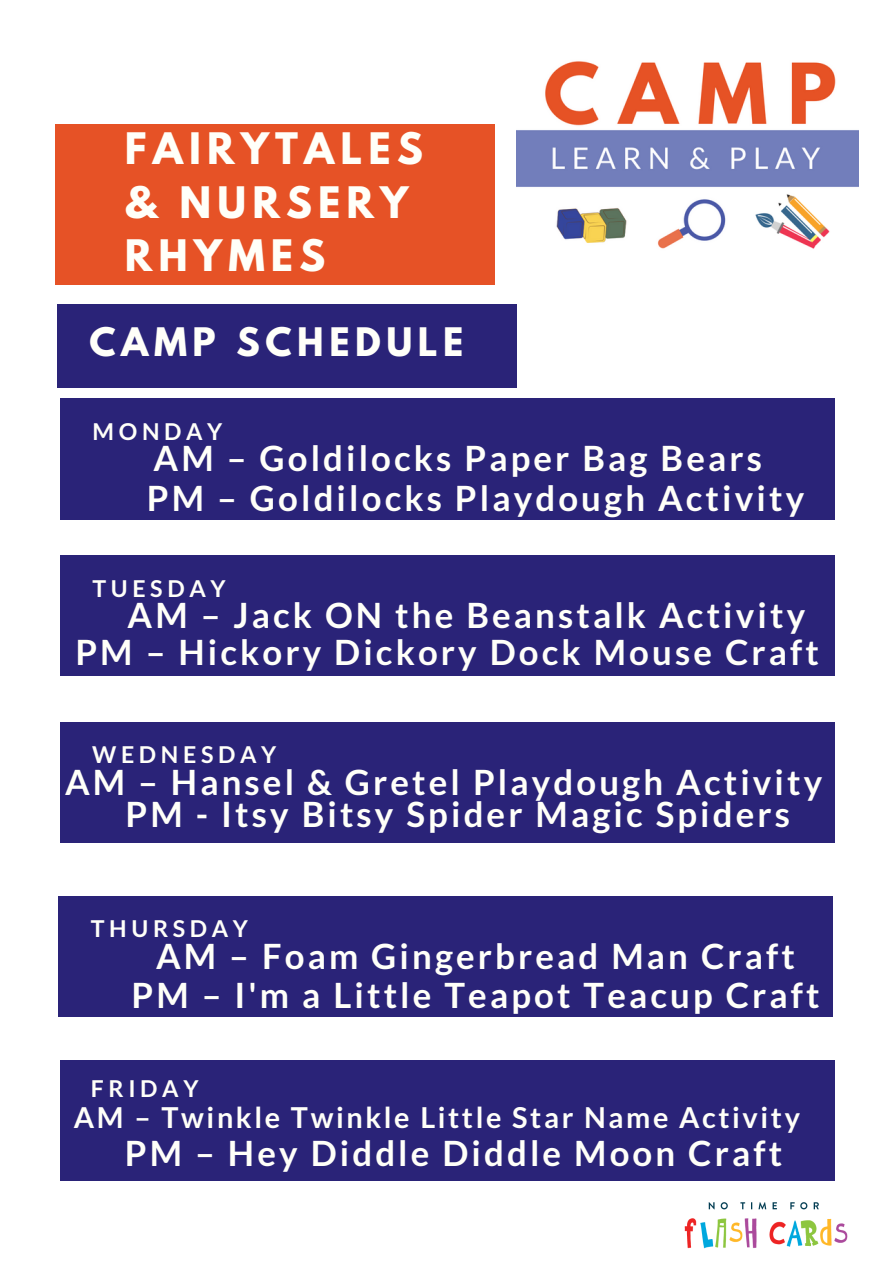
<style>
.page{position:relative;width:894px;height:1264px;background:#fff}
.page>*{position:absolute;margin:0;border:0;box-sizing:border-box;transform-origin:0 0}
.t1{font:700 38.4px/53.2px "League Spartan";letter-spacing:.16em;color:#fffff9}
.t2{font:700 34.8px "Lato";letter-spacing:.09em;color:#fffff9}
.t3{font:700 34.8px "League Spartan";letter-spacing:.16em;color:#fffff9}
.t4{font:700 28.8px "Lato";letter-spacing:.09em;color:#fffff9}
.t5{font:700 23.25px "Lato";letter-spacing:.2em;color:#fffff9}
</style>
<div class="page">
<div style="left:55px;top:124px;width:439px;height:160px;background:#e65226"></div>
<div style="left:57px;top:305px;width:459px;height:82px;background:#2a2378"></div>
<div style="left:61px;top:398px;width:773px;height:121px;background:#2a2378"></div>
<div style="left:60px;top:555px;width:774px;height:121px;background:#2a2378"></div>
<div style="left:60px;top:722px;width:774px;height:120px;background:#2a2378"></div>
<div style="left:59px;top:896px;width:773px;height:120px;background:#2a2378"></div>
<div style="left:60px;top:1060px;width:774px;height:120px;background:#2a2378"></div>
<img style="left:684px;top:1202px;width:164px;height:47px">
<img style="left:516px;top:61px;width:342px;height:188px">
<p class="t1" style="left:125px;top:127px;width:299px">FAIRYTALES &amp; NURSERY<br>RHYMES</p>
<p class="t3" style="left:89px;top:324px;width:375px">CAMP SCHEDULE</p>
<p class="t5" style="left:93px;top:417px;width:131px">MONDAY</p>
<p class="t2" style="left:153px;top:436px;width:609px">AM – Goldilocks Paper Bag Bears</p>
<p class="t2" style="left:147px;top:476px;width:658px">PM – Goldilocks Playdough Activity</p>
<p class="t5" style="left:92px;top:573px;width:135px">TUESDAY</p>
<p class="t2" style="left:127px;top:594px;width:679px">AM – Jack ON the Beanstalk Activity</p>
<p class="t2" style="left:75px;top:630px;width:744px">PM – Hickory Dickory Dock Mouse Craft</p>
<p class="t5" style="left:92px;top:740px;width:186px">WEDNESDAY</p>
<p class="t2" style="left:65px;top:760px;width:758px">AM – Hansel &amp; Gretel Playdough Activity</p>
<p class="t2" style="left:125px;top:792px;width:666px">PM - Itsy Bitsy Spider Magic Spiders</p>
<p class="t5" style="left:91px;top:914px;width:159px">THURSDAY</p>
<p class="t2" style="left:156px;top:934px;width:640px">AM – Foam Gingerbread Man Craft</p>
<p class="t2" style="left:131px;top:973px;width:689px">PM – I'm a Little Teapot Teacup Craft</p>
<p class="t5" style="left:91px;top:1074px;width:109px">FRIDAY</p>
<p class="t4" style="left:74px;top:1099px;width:727px">AM – Twinkle Twinkle Little Star Name Activity</p>
<p class="t2" style="left:125px;top:1132px;width:658px">PM – Hey Diddle Diddle Moon Craft</p>
</div>
